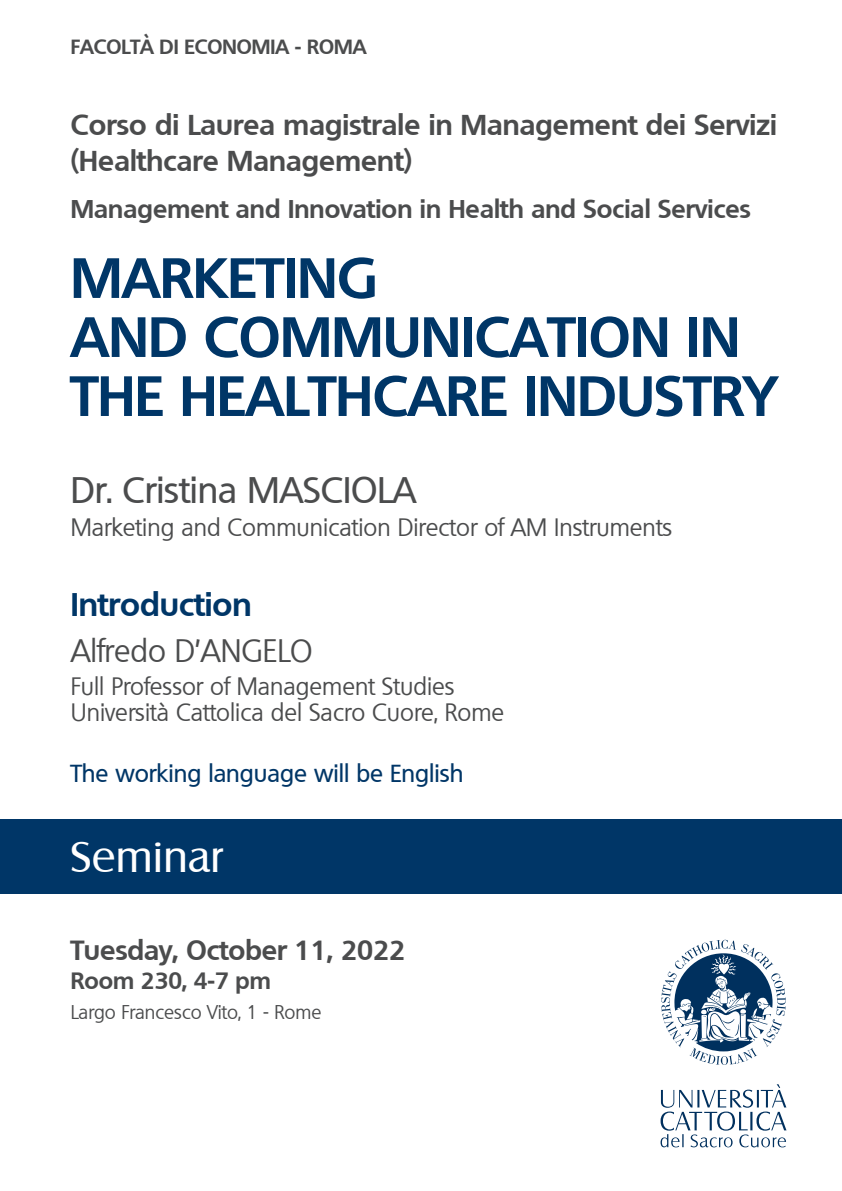
<style>
.page{position:relative;width:842px;height:1191px;background:#fff}
.page>*{position:absolute;margin:0;border:0;box-sizing:border-box;transform-origin:0 0}
.t1{font:700 55px/59px "Quebec";letter-spacing:.005em;color:#003667}
.t2{font:42px "Salzburg";letter-spacing:.01em;color:#fff}
.t3{font:500 36px "Quebec";color:#4b4c4d}
.t4{font:700 31.9px "Quebec";color:#003667}
.t5{font:31px "Quebec";color:#4b4c4d}
.t6{font:700 28px/36px "Quebec";letter-spacing:.005em;color:#4b4c4d}
.t7{font:700 27px "Quebec";color:#4b4c4d}
.t8{font:700 25px "Quebec";letter-spacing:.005em;color:#4b4c4d}
.t9{font:24px "Quebec";color:#4b4c4d}
.t10{font:500 24px "Quebec";color:#003667}
.t11{font:700 23px "Quebec";color:#4b4c4d}
.t12{font:700 20px "Quebec";color:#4b4c4d}
.t13{font:19px "Quebec";color:#4b4c4d}
</style>
<div class="page">
<div style="left:0;top:819px;width:842px;height:75px;background:#003667"></div>
<svg style="left:661px;top:939px;width:125px;height:126px"></svg>
<svg style="left:660px;top:1084px;width:126px;height:63px"></svg>
<p class="t12" style="left:71px;top:34px;width:297px">FACOLTÀ DI ECONOMIA - ROMA</p>
<p class="t6" style="left:71px;top:106px;width:708px">Corso di Laurea magistrale in Management dei Servizi (Healthcare Management)</p>
<p class="t8" style="left:71px;top:192px;width:682px">Management and Innovation in Health and Social Services</p>
<p class="t1" style="left:71px;top:247px;width:308px">MARKETING</p>
<p class="t1" style="left:71px;top:306px;width:707px">AND COMMUNICATION IN<br>THE HEALTHCARE INDUSTRY</p>
<p class="t3" style="left:71px;top:466px;width:347px">Dr. Cristina MASCIOLA</p>
<p class="t9" style="left:71px;top:512px;width:603px">Marketing and Communication Director of AM Instruments</p>
<p class="t4" style="left:71px;top:584px;width:182px">Introduction</p>
<p class="t5" style="left:71px;top:630px;width:243px">Alfredo D’ANGELO</p>
<p class="t9" style="left:71px;top:670px;width:385px">Full Professor of Management Studies</p>
<p class="t9" style="left:71px;top:696px;width:435px">Università Cattolica del Sacro Cuore, Rome</p>
<p class="t10" style="left:71px;top:757px;width:394px">The working language will be English</p>
<p class="t2" style="left:71px;top:832px;width:153px">Seminar</p>
<p class="t7" style="left:71px;top:932px;width:336px">Tuesday, October 11, 2022</p>
<p class="t11" style="left:71px;top:965px;width:201px">Room 230, 4-7 pm</p>
<p class="t13" style="left:71px;top:999px;width:252px">Largo Francesco Vito, 1 - Rome</p>
</div>
